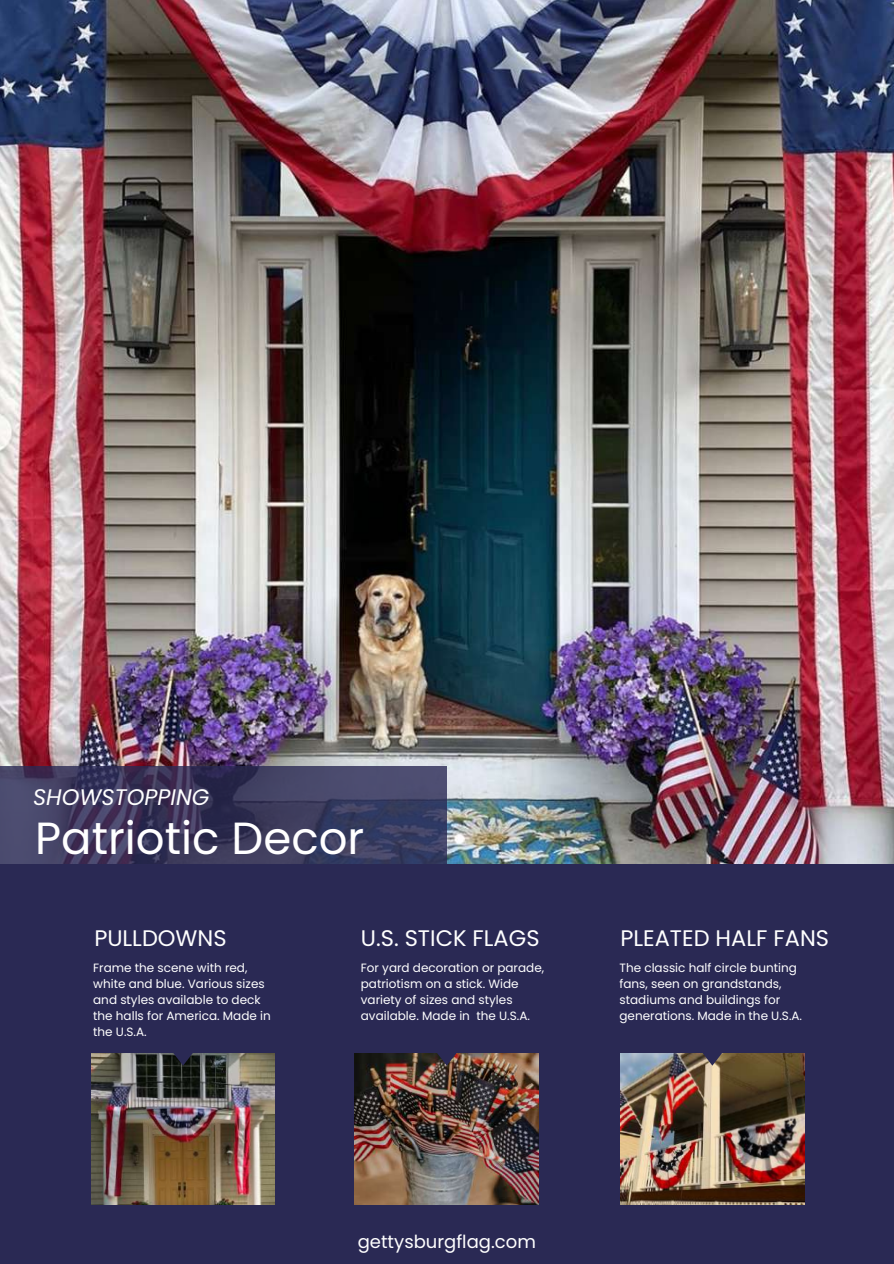
<style>
.page{position:relative;width:894px;height:1264px;background:#fff}
.page>*{position:absolute;margin:0;border:0;box-sizing:border-box;transform-origin:0 0}
.t1{font:45px "Poppins";color:#fff}
.t2{font:22.5px "Poppins";color:#fff}
.t3{font:italic 22.5px "Poppins";color:#fff}
.t4{font:18px "Poppins";color:#fff}
.t5{font:12px/16px "Poppins";color:#fff}
</style>
<div class="page">
<div style="left:0;top:0;width:893px;height:1263px;background:#2a2954"></div>
<img style="left:0;top:0;width:893px;height:863px">
<svg style="left:0;top:766px;width:446px;height:439px"></svg>
<img style="left:91px;top:1065px;width:184px;height:139px">
<svg style="left:91px;top:895px;width:184px;height:170px"></svg>
<img style="left:620px;top:1065px;width:184px;height:139px">
<svg style="left:620px;top:1053px;width:184px;height:12px;background:#756e5f"></svg>
<img style="left:355px;top:1065px;width:183px;height:139px">
<svg style="left:355px;top:895px;width:183px;height:170px"></svg>
<h2 class="t3" style="left:33px;top:781px;width:178px">SHOWSTOPPING</h2>
<h1 class="t1" style="left:35px;top:806px;width:330px">Patriotic Decor</h1>
<h2 class="t2" style="left:94px;top:922px;width:134px">PULLDOWNS</h2>
<p class="t5" style="left:93px;top:959px;width:179px">Frame the scene with red, white and blue. Various sizes and styles available to deck the halls for America. Made in the U.S.A.</p>
<h2 class="t2" style="left:361px;top:922px;width:180px">U.S. STICK FLAGS</h2>
<p class="t5" style="left:361px;top:959px;width:185px">For yard decoration or parade, patriotism on a stick. Wide variety of sizes and styles available. Made in the U.S.A.</p>
<h2 class="t2" style="left:620px;top:922px;width:210px">PLEATED HALF FANS</h2>
<p class="t5" style="left:619px;top:959px;width:184px">The classic half circle bunting fans, seen on grandstands, stadiums and buildings for generations. Made in the U.S.A.</p>
<h3 class="t4" style="left:357px;top:1228px;width:179px">gettysburgflag.com</h3>
</div>
